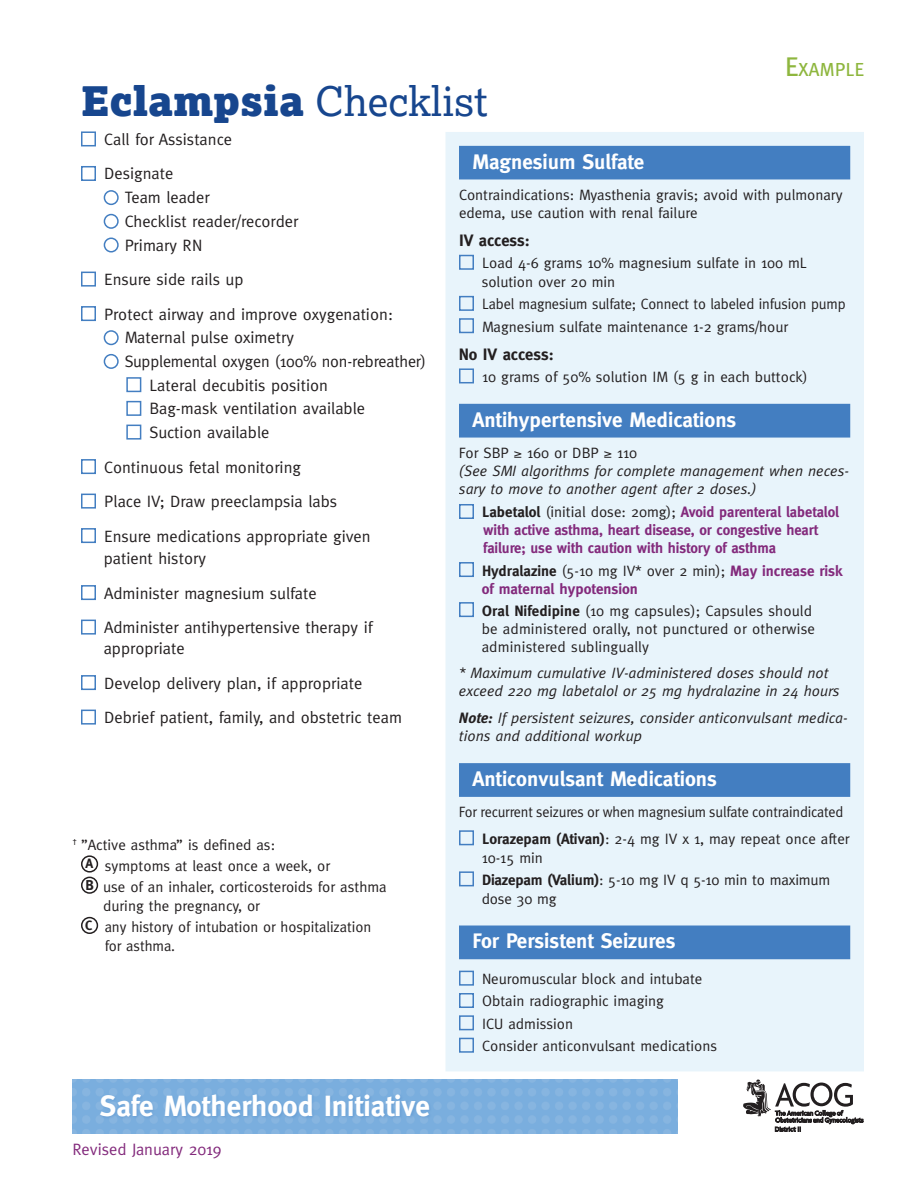
<style>
.page{position:relative;width:918px;height:1188px;background:#fff}
.page>*{position:absolute;margin:0;border:0;box-sizing:border-box;transform-origin:0 0}
.L1_Head_XL{font:900 40.5px "Lexia";color:#17468e}
.t1{font:700 29.25px "Meta";color:#fff}
.L2_Subhead_KO_Wide{font:700 21px "Meta";color:#fff}
.Guide_Body{font:18.9px "Meta Book LF Caps";color:#8eb63e}
.L4_Checklist_Long{font:16.5px/22.5px "Meta";color:#231f20}
.Checklist_Indent_Rou{font:16.5px "Meta";color:#231f20}
.L3_Body_Sans_11{font:700 16.5px "Meta";color:#231f20}
.L2_Subhead{font:16.5px "Meta";color:#832a7c}
.L4_Checklist_Long-2{font:15px/18.8px "Meta";color:#231f20}
.L3_Body_Sans_10{font:15px/19.5px "Meta";color:#231f20}
.L4_List_Bullet_1{font:italic 15px/18.8px "Meta";color:#231f20}
.L3_Body_Sans_10-2{font:700 15px/18px "Meta";letter-spacing:-.005em;color:#832a7c}
.L3_Body_Sans_10-3{font:italic 15px/18px "Meta";color:#231f20}
.L4_Checklist_Long-3{font:700 15px/18px "Meta";color:#832a7c}
.L3_Body_Sans_11-2{font:15px "Meta";letter-spacing:-.01em;color:#231f20;scale:.95 1}
.L4_Checklist_Long-4{font:15px "Meta";color:#231f20;scale:.96 1}
.L4_Checklist_Long-5{font:700 14.25px "Meta";color:#231f20}
.L4_Checklist_Long-6{font:700 13.5px "Meta";color:#231f20}
.s1{font-weight:400}
.s2{font-size:27px}
.s3{font-style:normal}
.s4{color:#231f20}
.s5{font-weight:400;color:#231f20}
.s6{font-weight:700}
</style>
<div class="page">
<div style="left:81px;top:131px;width:15px;height:15px;border:2px solid #437ec1"></div>
<div style="left:81px;top:166px;width:15px;height:15px;border:2px solid #437ec1"></div>
<div style="left:104px;top:190px;width:15px;height:15px;border:2px solid #437ec1;border-radius:50%"></div>
<div style="left:104px;top:214px;width:15px;height:15px;border:2px solid #437ec1;border-radius:50%"></div>
<div style="left:104px;top:238px;width:15px;height:15px;border:2px solid #437ec1;border-radius:50%"></div>
<div style="left:81px;top:272px;width:15px;height:15px;border:2px solid #437ec1"></div>
<div style="left:81px;top:306px;width:15px;height:15px;border:2px solid #437ec1"></div>
<div style="left:104px;top:330px;width:15px;height:15px;border:2px solid #437ec1;border-radius:50%"></div>
<div style="left:104px;top:354px;width:15px;height:15px;border:2px solid #437ec1;border-radius:50%"></div>
<div style="left:126px;top:377px;width:15px;height:15px;border:2px solid #437ec1"></div>
<div style="left:126px;top:401px;width:15px;height:15px;border:2px solid #437ec1"></div>
<div style="left:126px;top:425px;width:15px;height:15px;border:2px solid #437ec1"></div>
<div style="left:81px;top:459px;width:15px;height:15px;border:2px solid #437ec1"></div>
<div style="left:81px;top:494px;width:15px;height:15px;border:2px solid #437ec1"></div>
<div style="left:81px;top:528px;width:15px;height:15px;border:2px solid #437ec1"></div>
<div style="left:81px;top:585px;width:15px;height:15px;border:2px solid #437ec1"></div>
<div style="left:81px;top:620px;width:15px;height:15px;border:2px solid #437ec1"></div>
<div style="left:81px;top:675px;width:15px;height:15px;border:2px solid #437ec1"></div>
<div style="left:81px;top:710px;width:15px;height:15px;border:2px solid #437ec1"></div>
<svg style="left:445px;top:132px;width:419px;height:940px;background:#d1e3f3"></svg>
<div style="left:81px;top:855px;width:17px;height:18px;border:2px solid #231f20;border-radius:50%"></div>
<div style="left:81px;top:877px;width:17px;height:17px;border:2px solid #231f20;border-radius:50%"></div>
<div style="left:81px;top:917px;width:17px;height:17px;border:2px solid #231f20;border-radius:50%"></div>
<img style="left:73px;top:1079px;width:604px;height:54px">
<div style="left:100px;top:1093px;width:332px;height:27px;background:#437ec1;opacity:.25"></div>
<svg style="left:743px;top:1079px;width:120px;height:53px"></svg>
<p class="L1_Head_XL" style="left:81px;top:74px;width:408px">Eclampsia <span class="s1">Checklist</span></p>
<p class="Guide_Body" style="left:785px;top:57px;width:78px"><span class="s2">E</span>XAMPLE</p>
<p class="L4_Checklist_Long" style="left:104px;top:128px;width:129px">Call for Assistance</p>
<p class="L4_Checklist_Long" style="left:104px;top:162px;width:71px">Designate</p>
<p class="Checklist_Indent_Rou" style="left:125px;top:188px;width:86px">Team leader</p>
<p class="Checklist_Indent_Rou" style="left:125px;top:212px;width:175px">Checklist reader/recorder</p>
<p class="Checklist_Indent_Rou" style="left:125px;top:235px;width:79px">Primary RN</p>
<p class="L4_Checklist_Long" style="left:104px;top:268px;width:141px">Ensure side rails up</p>
<p class="L4_Checklist_Long" style="left:104px;top:302px;width:290px">Protect airway and improve oxygenation:</p>
<p class="Checklist_Indent_Rou" style="left:125px;top:328px;width:171px">Maternal pulse oximetry</p>
<p class="Checklist_Indent_Rou" style="left:125px;top:352px;width:303px">Supplemental oxygen (100% non-rebreather)</p>
<p class="Checklist_Indent_Rou" style="left:150px;top:375px;width:180px">Lateral decubitis position</p>
<p class="Checklist_Indent_Rou" style="left:150px;top:399px;width:217px">Bag-mask ventilation available</p>
<p class="Checklist_Indent_Rou" style="left:150px;top:423px;width:121px">Suction available</p>
<p class="L4_Checklist_Long" style="left:104px;top:455px;width:198px">Continuous fetal monitoring</p>
<p class="L4_Checklist_Long" style="left:104px;top:490px;width:235px">Place IV; Draw preeclampsia labs</p>
<p class="L4_Checklist_Long" style="left:104px;top:524px;width:269px">Ensure medications appropriate given patient history</p>
<p class="L4_Checklist_Long" style="left:104px;top:581px;width:214px">Administer magnesium sulfate</p>
<p class="L4_Checklist_Long" style="left:104px;top:617px;width:270px;line-height:21px">Administer antihypertensive therapy if appropriate</p>
<p class="L4_Checklist_Long" style="left:104px;top:671px;width:260px">Develop delivery plan, if appropriate</p>
<p class="L4_Checklist_Long" style="left:104px;top:706px;width:299px">Debrief patient, family, and obstetric team</p>
<p class="L3_Body_Sans_10" style="left:73px;top:835px;width:204px"><sup>†</sup> ”Active asthma” is defined as:</p>
<p class="L4_Checklist_Long-6" style="left:86px;top:855px;width:9px">A</p>
<p class="L3_Body_Sans_10" style="left:105px;top:856px;width:227px">symptoms at least once a week, or</p>
<p class="L4_Checklist_Long-5" style="left:85px;top:877px;width:10px">B</p>
<p class="L3_Body_Sans_10" style="left:103px;top:876px;width:285px">use of an inhaler, corticosteroids for asthma during the pregnancy, or</p>
<p class="L4_Checklist_Long-6" style="left:85px;top:918px;width:9px">C</p>
<p class="L3_Body_Sans_10" style="left:105px;top:917px;width:268px">any history of intubation or hospitalization for asthma.</p>
<p class="t1" style="left:100px;top:1089px;width:332px">Safe Motherhood Initiative</p>
<p class="L2_Subhead" style="left:72px;top:1140px;width:151px">Revised January 2019</p>
<p class="L2_Subhead_KO_Wide" style="left:472px;top:149px;width:173px">Magnesium Sulfate</p>
<p class="L3_Body_Sans_10" style="left:459px;top:186px;width:385px;line-height:18px">Contraindications: Myasthenia gravis; avoid with pulmonary edema, use caution with renal failure</p>
<p class="L3_Body_Sans_11" style="left:459px;top:231px;width:72px">IV access:</p>
<p class="L4_Checklist_Long-2" style="left:482px;top:254px;width:327px">Load 4-6 grams 10% magnesium sulfate in 100 mL solution over 20 min</p>
<p class="L4_Checklist_Long-4" style="left:482px;top:295px;width:380px">Label magnesium sulfate; Connect to labeled infusion pump</p>
<p class="L4_Checklist_Long-2" style="left:482px;top:317px;width:308px">Magnesium sulfate maintenance 1-2 grams/hour</p>
<p class="L3_Body_Sans_11" style="left:459px;top:344px;width:96px">No IV access:</p>
<p class="L4_Checklist_Long-2" style="left:482px;top:367px;width:327px">10 grams of 50% solution IM (5 g in each buttock)</p>
<p class="L2_Subhead_KO_Wide" style="left:472px;top:407px;width:265px">Antihypertensive Medications</p>
<p class="L3_Body_Sans_10-3" style="left:459px;top:444px;width:391px"><span class="s3">For SBP</span> ≥ <span class="s3">160 or DBP</span> ≥ <span class="s3">110<br></span>(See SMI algorithms for complete management when neces&shy;sary to move to another agent after 2 doses.)</p>
<p class="L3_Body_Sans_10-2" style="left:482px;top:503px;width:358px"><span class="s4">Labetalol</span> <span class="s5">(initial dose: 20mg);</span> Avoid parenteral labetalol with active asthma, heart disease, or congestive heart failure; use with caution with history of asthma</p>
<p class="L4_Checklist_Long-3" style="left:482px;top:561px;width:363px"><span class="s4">Hydralazine</span> <span class="s5">(5-10 mg IV* over 2 min);</span> May increase risk of maternal hypotension</p>
<p class="L4_Checklist_Long-2" style="left:482px;top:601px;width:335px;line-height:18px"><span class="s6">Oral Nifedipine</span> (10 mg capsules); Capsules should be administered orally, not punctured or otherwise administered sublingually</p>
<p class="L4_List_Bullet_1" style="left:459px;top:663px;width:382px">* Maximum cumulative IV-administered doses should not exceed 220 mg labetalol or 25 mg hydralazine in 24 hours</p>
<p class="L4_List_Bullet_1" style="left:459px;top:708px;width:390px"><span class="s6">Note:</span> If persistent seizures, consider anticonvulsant medica&shy;tions and additional workup</p>
<p class="L2_Subhead_KO_Wide" style="left:472px;top:766px;width:246px">Anticonvulsant Medications</p>
<p class="L3_Body_Sans_11-2" style="left:459px;top:804px;width:406px">For recurrent seizures or when magnesium sulfate contraindicated</p>
<p class="L4_Checklist_Long-2" style="left:482px;top:829px;width:370px"><span class="s6">Lorazepam (Ativan)</span>: 2-4 mg IV x 1, may repeat once after<br>10-15 min</p>
<p class="L4_Checklist_Long-2" style="left:482px;top:870px;width:350px"><span class="s6">Diazepam (Valium)</span>: 5-10 mg IV q 5-10 min to maximum dose 30 mg</p>
<p class="L2_Subhead_KO_Wide" style="left:472px;top:929px;width:205px">For Persistent Seizures</p>
<p class="L3_Body_Sans_10" style="left:482px;top:969px;width:222px">Neuromuscular block and intubate</p>
<p class="L3_Body_Sans_10" style="left:482px;top:991px;width:183px">Obtain radiographic imaging</p>
<p class="L3_Body_Sans_10" style="left:482px;top:1014px;width:92px">ICU admission</p>
<p class="L3_Body_Sans_10" style="left:482px;top:1036px;width:237px">Consider anticonvulsant medications</p>
</div>
